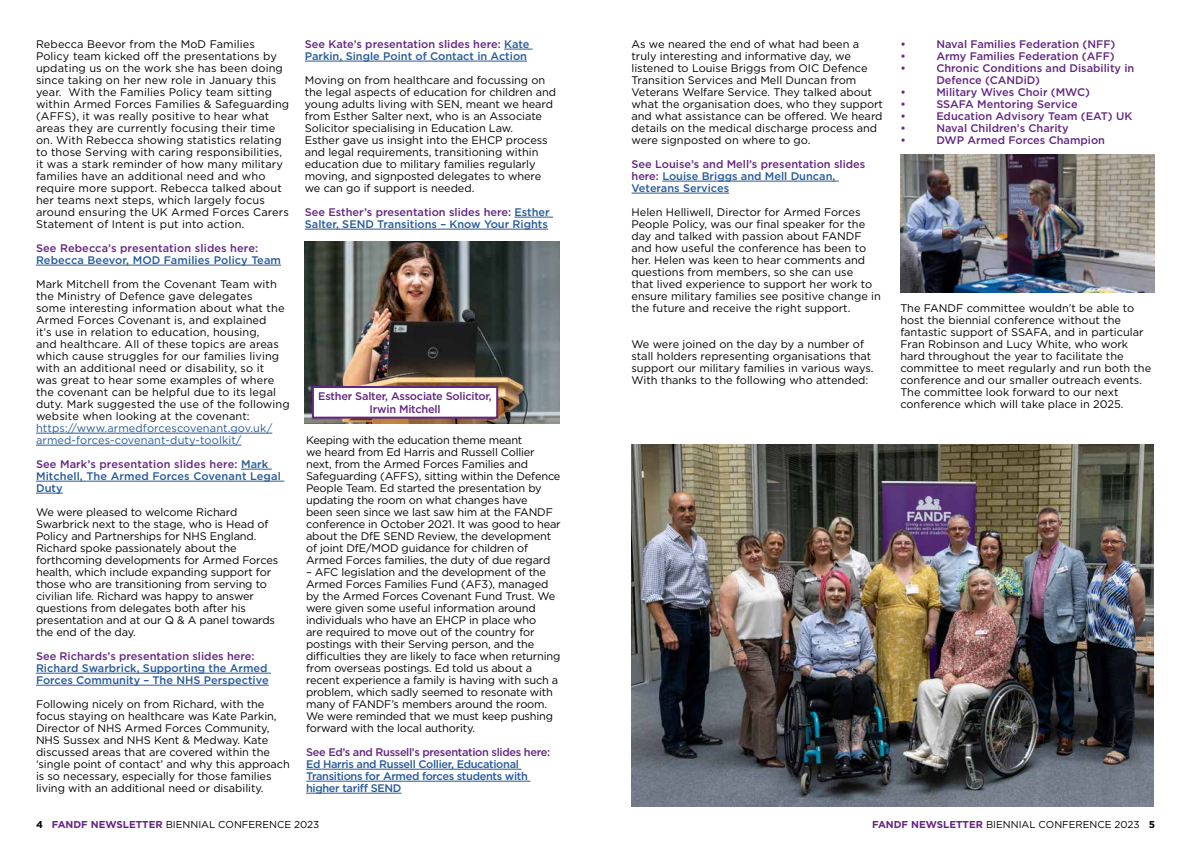
<style>
.page{position:relative;width:1191px;height:842px;background:#fff}
.page>*{position:absolute;margin:0;border:0;box-sizing:border-box;transform-origin:0 0}
.t1{font:11px/12px "Gotham";letter-spacing:-.005em;color:#000}
.t2{font:500 11px/12px "Gotham";color:#642682}
.t3{font:500 11px/12px "Gotham";color:#275b9b}
.t4{font:500 11px/12px "Gotham";letter-spacing:-.03em;color:#275b9b}
.t5{font:11px/12px "Gotham";letter-spacing:.01em;color:#275b9b}
.t6{font:500 11px/13.2px "Gotham";letter-spacing:-.02em;color:#642682;text-align:center}
.t7{font:500 11px "Gotham";letter-spacing:-.03em;color:#642682}
.t8{font:10px "Gotham";color:#000}
.s1{color:#642682}
.s2{color:#275b9b}
.s3{font-weight:700}
.s4{font-weight:700;color:#662383}
</style>
<div class="page">
<hr style="left:36px;top:265px;width:245px;height:1px;background:#275b9b">
<hr style="left:36px;top:433px;width:236px;height:1px;background:#275b9b">
<hr style="left:36px;top:445px;width:205px;height:1px;background:#275b9b">
<hr style="left:241px;top:469px;width:31px;height:1px;background:#275b9b">
<hr style="left:36px;top:481px;width:248px;height:1px;background:#275b9b">
<svg style="left:36px;top:493px;width:27px;height:1px"></svg>
<hr style="left:36px;top:673px;width:235px;height:1px;background:#275b9b">
<hr style="left:36px;top:685px;width:233px;height:1px;background:#275b9b">
<svg style="left:504px;top:49px;width:29px;height:1px"></svg>
<hr style="left:305px;top:61px;width:222px;height:1px;background:#275b9b">
<hr style="left:514px;top:217px;width:39px;height:1px;background:#275b9b">
<hr style="left:305px;top:229px;width:243px;height:1px;background:#275b9b">
<hr style="left:306px;top:769px;width:215px;height:1px;background:#275b9b">
<hr style="left:306px;top:781px;width:224px;height:1px;background:#275b9b">
<hr style="left:306px;top:793px;width:95px;height:1px;background:#275b9b">
<hr style="left:662px;top:181px;width:176px;height:1px;background:#275b9b">
<hr style="left:631px;top:193px;width:98px;height:1px;background:#275b9b">
<img style="left:631px;top:444px;width:522px;height:363px">
<img style="left:305px;top:242px;width:254px;height:181px">
<div style="left:313px;top:387px;width:184px;height:31px;background:#fff"></div>
<div style="left:312px;top:386px;width:186px;height:33px;border:2px solid #642682"></div>
<img style="left:900px;top:155px;width:255px;height:137px">
<p class="t1" style="left:36px;top:38px;width:255px">Rebecca Beevor from the MoD Families Policy team kicked off the presentations by updating us on the work she has been doing since taking on her new role in January this year. With the Families Policy team sitting within Armed Forces Families &amp; Safeguarding (AFFS), it was really positive to hear what areas they are currently focusing their time on. With Rebecca showing statistics relating to those Serving with caring responsibilities, it was a stark reminder of how many military families have an additional need and who require more support. Rebecca talked about her teams next steps, which largely focus around ensuring the UK Armed Forces Carers Statement of Intent is put into action.</p>
<p class="t2" style="left:36px;top:242px;width:224px">See Rebecca’s presentation slides here:</p>
<p class="t3" style="left:36px;top:254px;width:246px">Rebecca Beevor, MOD Families Policy Team</p>
<p class="t1" style="left:36px;top:278px;width:255px">Mark Mitchell from the Covenant Team with the Ministry of Defence gave delegates<br>some interesting information about what the Armed Forces Covenant is, and explained<br>it’s use in relation to education, housing,<br>and healthcare. All of these topics are areas which cause struggles for our families living with an additional need or disability, so it<br>was great to hear some examples of where the covenant can be helpful due to its legal duty. Mark suggested the use of the following website when looking at the covenant:</p>
<p class="t5" style="left:36px;top:422px;width:238px">https://www.armedforcescovenant.gov.uk/ armed-forces-covenant-duty-toolkit/</p>
<p class="t3" style="left:36px;top:458px;width:246px"><span class="s1">See Mark’s presentation slides here:</span> Mark<br>Mitchell, The Armed Forces Covenant Legal<br>Duty</p>
<p class="t1" style="left:36px;top:506px;width:244px">We were pleased to welcome Richard Swarbrick next to the stage, who is Head of Policy and Partnerships for NHS England.<br>Richard spoke passionately about the forthcoming developments for Armed Forces health, which include expanding support for those who are transitioning from serving to civilian life. Richard was happy to answer questions from delegates both after his presentation and at our Q &amp; A panel towards the end of the day.</p>
<p class="t2" style="left:36px;top:650px;width:220px">See Richards’s presentation slides here:</p>
<p class="t3" style="left:36px;top:662px;width:234px">Richard Swarbrick, Supporting the Armed<br>Forces Community – The NHS Perspective</p>
<p class="t1" style="left:36px;top:698px;width:255px">Following nicely on from Richard, with the focus staying on healthcare was Kate Parkin, Director of NHS Armed Forces Community, NHS Sussex and NHS Kent &amp; Medway. Kate discussed areas that are covered within the ‘single point of contact’ and why this approach is so necessary, especially for those families living with an additional need or disability.</p>
<p class="t3" style="left:305px;top:38px;width:226px"><span class="s1">See Kate’s presentation slides here:</span> Kate<br>Parkin, Single Point of Contact in Action</p>
<p class="t1" style="left:305px;top:74px;width:253px">Moving on from healthcare and focussing on the legal aspects of education for children and young adults living with SEN, meant we heard from Esther Salter next, who is an Associate Solicitor specialising in Education Law.<br>Esther gave us insight into the EHCP process and legal requirements, transitioning within education due to military families regularly moving, and signposted delegates to where we can go if support is needed.</p>
<p class="t3" style="left:305px;top:206px;width:246px"><span class="s1">See Esther’s presentation slides here:</span> Esther<br>Salter, SEND Transitions – Know Your Rights</p>
<p class="t6" style="left:318px;top:389px;width:175px">Esther Salter, Associate Solicitor,<br>Irwin Mitchell</p>
<p class="t1" style="left:306px;top:434px;width:256px">Keeping with the education theme meant<br>we heard from Ed Harris and Russell Collier next, from the Armed Forces Families and Safeguarding (AFFS), sitting within the Defence People Team. Ed started the presentation by updating the room on what changes have<br>been seen since we last saw him at the FANDF conference in October 2021. It was good to hear about the DfE SEND Review, the development of joint DfE/MOD guidance for children of Armed Forces families, the duty of due regard</p>
<p class="t1" style="left:306px;top:566px;width:256px">– AFC legislation and the development of the Armed Forces Families Fund (AF3), managed by the Armed Forces Covenant Fund Trust. We were given some useful information around individuals who have an EHCP in place who<br>are required to move out of the country for postings with their Serving person, and the difficulties they are likely to face when returning from overseas postings. Ed told us about a recent experience a family is having with such a problem, which sadly seemed to resonate with many of FANDF’s members around the room.<br>We were reminded that we must keep pushing forward with the local authority.</p>
<p class="t7" style="left:306px;top:745px;width:245px">See Ed’s and Russell’s presentation slides here:</p>
<p class="t4" style="left:306px;top:758px;width:223px">Ed Harris and Russell Collier, Educational<br>Transitions for Armed forces students with higher tariff SEND</p>
<p class="t1" style="left:631px;top:38px;width:253px">As we neared the end of what had been a truly interesting and informative day, we listened to Louise Briggs from OIC Defence Transition Services and Mell Duncan from Veterans Welfare Service. They talked about what the organisation does, who they support and what assistance can be offered. We heard details on the medical discharge process and were signposted on where to go.</p>
<p class="t2" style="left:631px;top:158px;width:235px">See Louise’s and Mell’s presentation slides here: <span class="s2">Louise Briggs and Mell Duncan,<br>Veterans Services</span></p>
<p class="t1" style="left:631px;top:206px;width:251px">Helen Helliwell, Director for Armed Forces People Policy, was our final speaker for the day and talked with passion about FANDF and how useful the conference has been to her. Helen was keen to hear comments and questions from members, so she can use<br>that lived experience to support her work to ensure military families see positive change in the future and receive the right support.</p>
<p class="t1" style="left:631px;top:338px;width:243px">We were joined on the day by a number of stall holders representing organisations that support our military families in various ways.<br>With thanks to the following who attended:</p>
<p class="t2" style="left:900px;top:38px;width:7px">•</p>
<p class="t2" style="left:936px;top:38px;width:181px">Naval Families Federation (NFF)</p>
<p class="t2" style="left:900px;top:50px;width:7px">•</p>
<p class="t2" style="left:936px;top:50px;width:180px">Army Families Federation (AFF)</p>
<p class="t2" style="left:900px;top:62px;width:7px">•</p>
<p class="t2" style="left:936px;top:62px;width:200px">Chronic Conditions and Disability in<br>Defence (CANDiD)</p>
<p class="t2" style="left:900px;top:86px;width:7px">•</p>
<p class="t2" style="left:936px;top:86px;width:155px">Military Wives Choir (MWC)</p>
<p class="t2" style="left:900px;top:98px;width:7px">•</p>
<p class="t2" style="left:936px;top:98px;width:143px">SSAFA Mentoring Service</p>
<p class="t2" style="left:900px;top:110px;width:7px">•</p>
<p class="t2" style="left:936px;top:110px;width:197px">Education Advisory Team (EAT) UK</p>
<p class="t2" style="left:900px;top:122px;width:7px">•</p>
<p class="t2" style="left:936px;top:122px;width:134px">Naval Children’s Charity</p>
<p class="t2" style="left:900px;top:134px;width:7px">•</p>
<p class="t2" style="left:936px;top:134px;width:170px">DWP Armed Forces Champion</p>
<p class="t1" style="left:900px;top:302px;width:252px">The FANDF committee wouldn’t be able to host the biennial conference without the fantastic support of SSAFA, and in particular Fran Robinson and Lucy White, who work hard throughout the year to facilitate the committee to meet regularly and run both the conference and our smaller outreach events.<br>The committee look forward to our next conference which will take place in 2025.</p>
<p class="t8" style="left:36px;top:818px;width:285px"><span class="s3">4</span> <span class="s4">FANDF NEWSLETTER</span> BIENNIAL CONFERENCE 2023</p>
<p class="t8" style="left:872px;top:818px;width:284px"><span class="s4">FANDF NEWSLETTER</span> BIENNIAL CONFERENCE 2023 <span class="s3">5</span></p>
</div>
